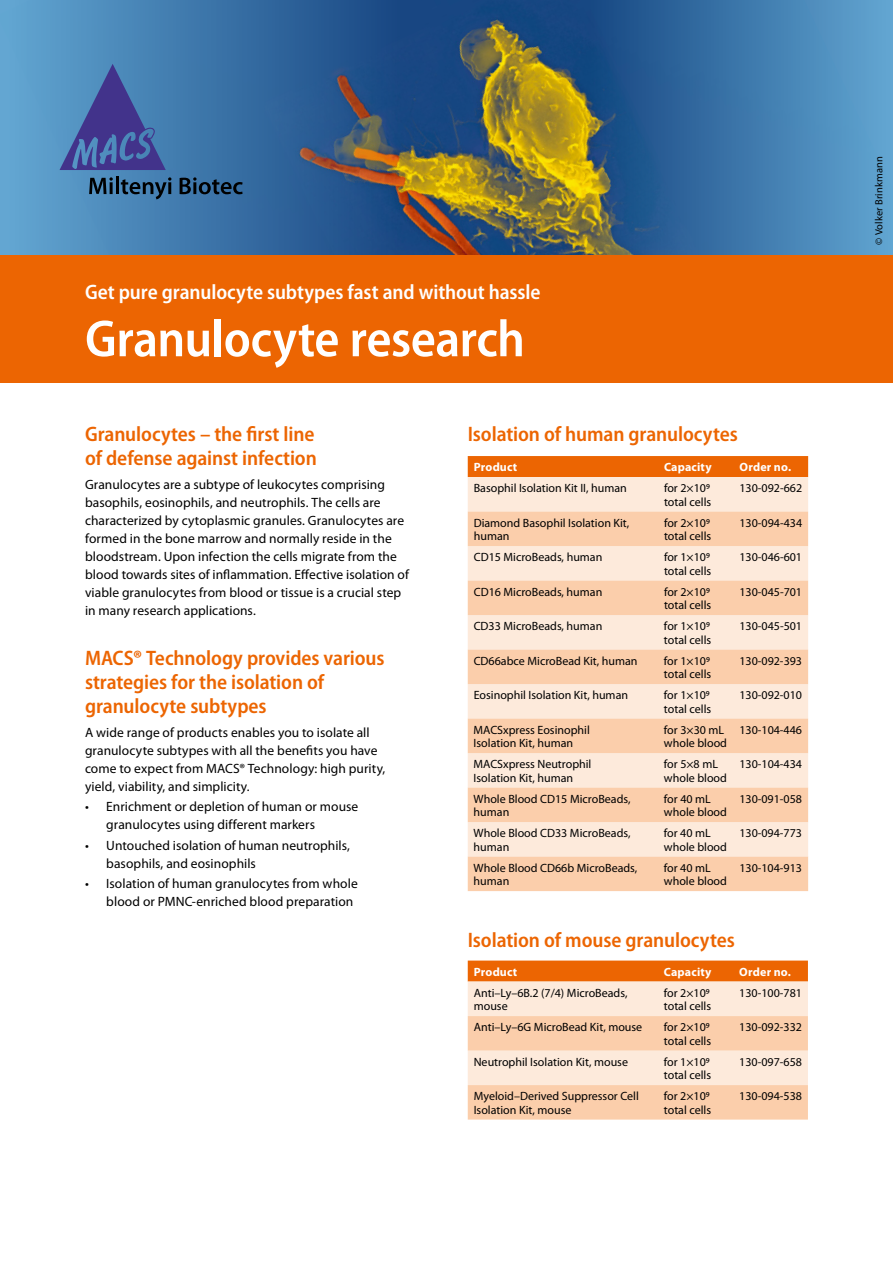
<style>
.page{position:relative;width:893px;height:1263px;background:#fff}
.page>*{position:absolute;margin:0;border:0;box-sizing:border-box;transform-origin:0 0}
.t1{font:600 semi-condensed 52.5px "Myriad Pro";letter-spacing:-.01em;color:#fff}
.t2{font:600 semi-condensed 21px/24px "Myriad Pro";letter-spacing:-.005em;color:#ec6502}
.t3{font:600 semi-condensed 21px "Myriad Pro";letter-spacing:-.005em;color:#fff}
.t4{font:13.5px/18px "Myriad Pro";letter-spacing:.005em;color:#000}
.t5{font:12px/13.5px "Myriad Pro";color:#000}
.t6{font:700 12px "Myriad Pro";letter-spacing:.015em;color:#fff}
.t7{font:10.5px "Myriad Pro";letter-spacing:.01em;color:#000}
.s1{font-weight:700}
</style>
<div class="page">
<img style="left:468px;top:0;width:71px;height:255px">
<svg style="left:0;top:0;width:468px;height:255px;background:#42709a"></svg>
<svg style="left:539px;top:0;width:354px;height:255px;background:#487898"></svg>
<div style="left:0;top:255px;width:893px;height:128px;background:#ec6502"></div>
<div style="left:468px;top:456px;width:340px;height:21px;background:#ec6502"></div>
<div style="left:468px;top:477px;width:340px;height:34px;background:#fdeadb"></div>
<svg style="left:468px;top:511px;width:340px;height:380px;background:#fbdac1"></svg>
<svg style="left:468px;top:960px;width:340px;height:159px;background:#f9ccaa"></svg>
<svg style="left:60px;top:64px;width:106px;height:106px;background:#4867a7"></svg>
<svg style="left:89px;top:177px;width:24px;height:17px"></svg>
<hr style="left:116px;top:177px;width:3px;height:17px;background:#000">
<svg style="left:121px;top:177px;width:50px;height:22px"></svg>
<svg style="left:180px;top:177px;width:63px;height:17px"></svg>
<h2 class="t3" style="left:85px;top:281px;width:457px">Get pure granulocyte subtypes fast and without hassle</h2>
<h1 class="t1" style="left:85px;top:310px;width:441px">Granulocyte research</h1>
<h2 class="t2" style="left:85px;top:422px;width:233px">Granulocytes – the first line of defense against infection</h2>
<p class="t4" style="left:85px;top:476px;width:325px">Granulocytes are a subtype of leukocytes comprising basophils, eosinophils, and neutrophils. The cells are characterized by cytoplasmic granules. Granulocytes are formed in the bone marrow and normally reside in the bloodstream. Upon infection the cells migrate from the blood towards sites of inflammation. Effective isolation of viable granulocytes from blood or tissue is a crucial step in many research applications.</p>
<h2 class="t2" style="left:85px;top:646px;width:301px">MACS<span class="s1">®</span> Technology provides various strategies for the isolation of granulocyte subtypes</h2>
<p class="t4" style="left:85px;top:724px;width:302px">A wide range of products enables you to isolate all granulocyte subtypes with all the benefits you have come to expect from MACS® Technology: high purity, yield, viability, and simplicity.</p>
<p class="t4" style="left:106px;top:798px;width:253px;text-indent:-21px">• Enrichment or depletion of human or mouse granulocytes using different markers</p>
<p class="t4" style="left:106px;top:836px;width:245px;text-indent:-21px">• Untouched isolation of human neutrophils, basophils, and eosinophils</p>
<p class="t4" style="left:106px;top:874px;width:253px;text-indent:-21px">• Isolation of human granulocytes from whole blood or PMNC-enriched blood preparation</p>
<h2 class="t2" style="left:468px;top:422px;width:272px">Isolation of human granulocytes</h2>
<p class="t6" style="left:474px;top:460px;width:45px">Product</p>
<p class="t6" style="left:664px;top:460px;width:49px">Capacity</p>
<p class="t6" style="left:739px;top:460px;width:53px">Order no.</p>
<p class="t5" style="left:474px;top:481px;width:155px">Basophil Isolation Kit II, human</p>
<p class="t5" style="left:664px;top:481px;width:49px">for 2×109 total cells</p>
<p class="t5" style="left:739px;top:481px;width:64px">130-092-662</p>
<p class="t5" style="left:474px;top:516px;width:157px">Diamond Basophil Isolation Kit, human</p>
<p class="t5" style="left:664px;top:516px;width:49px">for 2×109 total cells</p>
<p class="t5" style="left:739px;top:516px;width:64px">130-094-434</p>
<p class="t5" style="left:474px;top:550px;width:130px">CD15 MicroBeads, human</p>
<p class="t5" style="left:664px;top:550px;width:49px">for 1×109 total cells</p>
<p class="t5" style="left:739px;top:550px;width:64px">130-046-601</p>
<p class="t5" style="left:474px;top:585px;width:130px">CD16 MicroBeads, human</p>
<p class="t5" style="left:664px;top:585px;width:49px">for 2×109 total cells</p>
<p class="t5" style="left:739px;top:585px;width:64px">130-045-701</p>
<p class="t5" style="left:474px;top:619px;width:130px">CD33 MicroBeads, human</p>
<p class="t5" style="left:664px;top:619px;width:49px">for 1×109 total cells</p>
<p class="t5" style="left:739px;top:619px;width:64px">130-045-501</p>
<p class="t5" style="left:474px;top:654px;width:165px">CD66abce MicroBead Kit, human</p>
<p class="t5" style="left:664px;top:654px;width:49px">for 1×109 total cells</p>
<p class="t5" style="left:739px;top:654px;width:64px">130-092-393</p>
<p class="t5" style="left:474px;top:688px;width:156px">Eosinophil Isolation Kit, human</p>
<p class="t5" style="left:664px;top:688px;width:49px">for 1×109 total cells</p>
<p class="t5" style="left:739px;top:688px;width:64px">130-092-010</p>
<p class="t5" style="left:474px;top:723px;width:118px">MACSxpress Eosinophil<br>Isolation Kit, human</p>
<p class="t5" style="left:664px;top:723px;width:65px">for 3×30 mL whole blood</p>
<p class="t5" style="left:739px;top:723px;width:64px">130-104-446</p>
<p class="t5" style="left:474px;top:757px;width:119px">MACSxpress Neutrophil<br>Isolation Kit, human</p>
<p class="t5" style="left:664px;top:757px;width:65px">for 5×8 mL whole blood</p>
<p class="t5" style="left:739px;top:757px;width:64px">130-104-434</p>
<p class="t5" style="left:474px;top:792px;width:158px">Whole Blood CD15 MicroBeads, human</p>
<p class="t5" style="left:664px;top:792px;width:65px">for 40 mL whole blood</p>
<p class="t5" style="left:739px;top:792px;width:64px">130-091-058</p>
<p class="t5" style="left:474px;top:826px;width:158px">Whole Blood CD33 MicroBeads, human</p>
<p class="t5" style="left:664px;top:826px;width:65px">for 40 mL whole blood</p>
<p class="t5" style="left:739px;top:826px;width:64px">130-094-773</p>
<p class="t5" style="left:474px;top:861px;width:165px">Whole Blood CD66b MicroBeads, human</p>
<p class="t5" style="left:664px;top:861px;width:65px">for 40 mL whole blood</p>
<p class="t5" style="left:739px;top:861px;width:64px">130-104-913</p>
<h2 class="t2" style="left:468px;top:928px;width:269px">Isolation of mouse granulocytes</h2>
<p class="t6" style="left:474px;top:965px;width:45px">Product</p>
<p class="t6" style="left:664px;top:965px;width:49px">Capacity</p>
<p class="t6" style="left:739px;top:965px;width:53px">Order no.</p>
<p class="t5" style="left:474px;top:986px;width:155px">Anti–Ly–6B.2 (7/4) MicroBeads, mouse</p>
<p class="t5" style="left:664px;top:986px;width:49px">for 2×109 total cells</p>
<p class="t5" style="left:739px;top:986px;width:64px">130-100-781</p>
<p class="t5" style="left:474px;top:1020px;width:170px">Anti–Ly–6G MicroBead Kit, mouse</p>
<p class="t5" style="left:664px;top:1020px;width:49px">for 2×109 total cells</p>
<p class="t5" style="left:739px;top:1020px;width:64px">130-092-332</p>
<p class="t5" style="left:474px;top:1055px;width:156px">Neutrophil Isolation Kit, mouse</p>
<p class="t5" style="left:664px;top:1055px;width:49px">for 1×109 total cells</p>
<p class="t5" style="left:739px;top:1055px;width:64px">130-097-658</p>
<p class="t5" style="left:474px;top:1089px;width:167px">Myeloid–Derived Suppressor Cell<br>Isolation Kit, mouse</p>
<p class="t5" style="left:664px;top:1089px;width:49px">for 2×109 total cells</p>
<p class="t5" style="left:739px;top:1089px;width:64px">130-094-538</p>
<p class="t7" style="left:873px;top:244px;width:90px;rotate:-90deg">© Volker Brinkmann</p>
</div>
